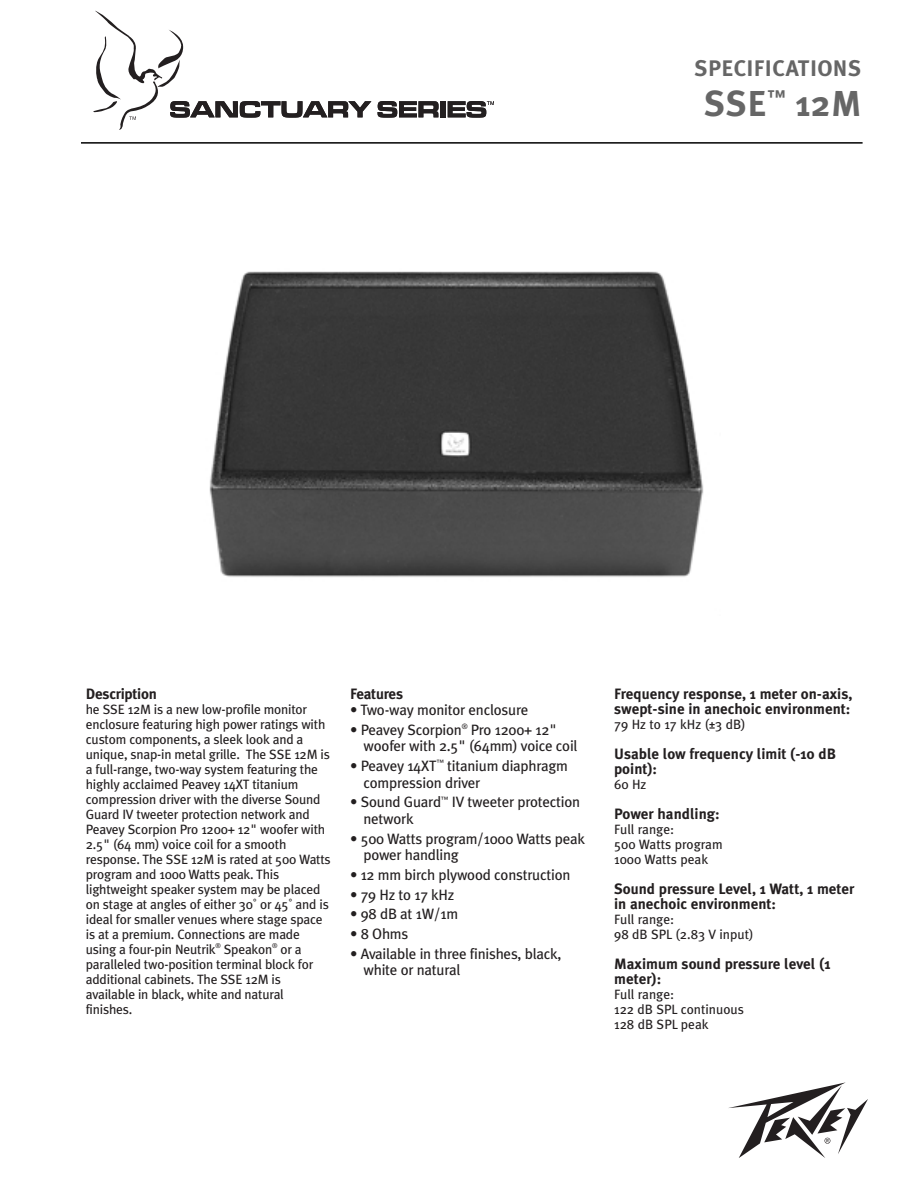
<style>
.page{position:relative;width:918px;height:1188px;background:#fff}
.page>*{position:absolute;margin:0;border:0;box-sizing:border-box;transform-origin:0 0}
.t1{font:700 36px "Meta Plus";letter-spacing:.015em;color:#666}
.t2{font:700 22.5px "Meta Plus";letter-spacing:.015em;color:#666}
.t3{font:15px/16.5px "Meta Plus";letter-spacing:-.015em;color:#231f20}
.t4{font:700 15px/15px "Meta Plus";color:#231f20}
.t5{font:13.5px/15px "Meta Plus";letter-spacing:-.015em;color:#231f20}
</style>
<div class="page">
<img style="left:209px;top:271px;width:495px;height:306px">
<svg style="left:729px;top:1082px;width:139px;height:76px"></svg>
<svg style="left:93px;top:11px;width:401px;height:119px"></svg>
<hr style="left:81px;top:142px;width:782px;height:2px;background:#000">
<h2 class="t2" style="left:695px;top:60px;width:168px">SPECIFICATIONS</h2>
<h1 class="t1" style="left:704px;top:90px;width:159px">SSE<sup>™</sup> 12M</h1>
<p class="t4" style="left:86px;top:687px;width:73px">Description</p>
<p class="t5" style="left:86px;top:703px;width:246px">he SSE 12M is a new low-profile monitor enclosure featuring high power ratings with custom components, a sleek look and a unique, snap-in metal grille. The SSE 12M is a full-range, two-way system featuring the highly acclaimed Peavey 14XT titanium compression driver with the diverse Sound Guard IV tweeter protection network and Peavey Scorpion Pro 1200+ 12" woofer with 2.5" (64 mm) voice coil for a smooth response. The SSE 12M is rated at 500 Watts program and 1000 Watts peak. This lightweight speaker system may be placed on stage at angles of either 30˚ or 45˚ and is ideal for smaller venues where stage space is at a premium. Connections are made using a four-pin Neutrik<sup>®</sup> Speakon<sup>®</sup> or a paralleled two-position terminal block for additional cabinets. The SSE 12M is available in black, white and natural finishes.</p>
<p class="t4" style="left:350px;top:687px;width:55px">Features</p>
<p class="t3" style="left:350px;top:703px;width:180px">• Two-way monitor enclosure</p>
<p class="t3" style="left:364px;top:723px;width:216px;text-indent:-14px">• Peavey Scorpion<sup>®</sup> Pro 1200+ 12" woofer with 2.5" (64mm) voice coil</p>
<p class="t3" style="left:364px;top:759px;width:206px;text-indent:-13px">• Peavey 14XT<sup>™</sup> titanium diaphragm compression driver</p>
<p class="t3" style="left:364px;top:795px;width:218px;text-indent:-13px">• Sound Guard<sup>™</sup> IV tweeter protection network</p>
<p class="t3" style="left:364px;top:831px;width:223px;text-indent:-14px">• 500 Watts program/1000 Watts peak power handling</p>
<p class="t3" style="left:350px;top:868px;width:222px">• 12 mm birch plywood construction</p>
<p class="t3" style="left:350px;top:887px;width:106px">• 79 Hz to 17 kHz</p>
<p class="t3" style="left:350px;top:907px;width:110px">• 98 dB at 1W/1m</p>
<p class="t3" style="left:350px;top:927px;width:60px">• 8 Ohms</p>
<p class="t3" style="left:364px;top:947px;width:199px;text-indent:-14px">• Available in three finishes, black, white or natural</p>
<p class="t4" style="left:614px;top:687px;width:240px">Frequency response, 1 meter on-axis, swept-sine in anechoic environment:</p>
<p class="t5" style="left:614px;top:718px;width:133px">79 Hz to 17 kHz (±3 dB)</p>
<p class="t4" style="left:614px;top:747px;width:223px">Usable low frequency limit (-10 dB point):</p>
<p class="t5" style="left:614px;top:778px;width:34px">60 Hz</p>
<p class="t4" style="left:614px;top:807px;width:107px">Power handling:</p>
<p class="t5" style="left:614px;top:823px;width:110px">Full range:<br>500 Watts program<br>1000 Watts peak</p>
<p class="t4" style="left:614px;top:882px;width:242px">Sound pressure Level, 1 Watt, 1 meter in anechoic environment:</p>
<p class="t5" style="left:614px;top:913px;width:141px">Full range:<br>98 dB SPL (2.83 V input)</p>
<p class="t4" style="left:614px;top:957px;width:218px">Maximum sound pressure level (1 meter):</p>
<p class="t5" style="left:614px;top:988px;width:131px">Full range:<br>122 dB SPL continuous<br>128 dB SPL peak</p>
</div>
